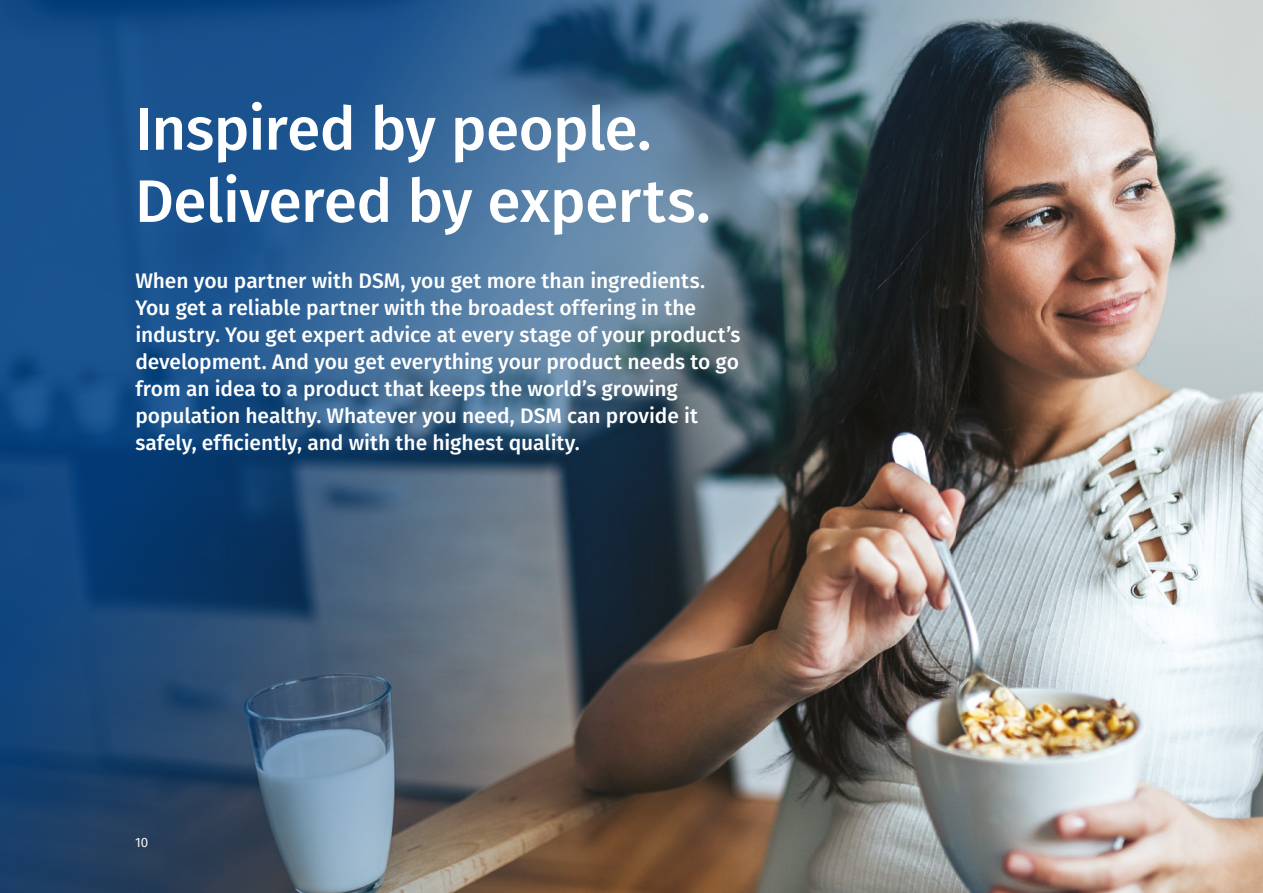
<style>
.page{position:relative;width:1263px;height:893px;background:#fff}
.page>*{position:absolute;margin:0;border:0;box-sizing:border-box;transform-origin:0 0}
.t1{font:500 60px/72.3px "Fira Sans";letter-spacing:-.01em;color:#fff}
.t2{font:500 21px/27px "Fira Sans";letter-spacing:-.005em;color:#fff}
.t3{font:13.5px "Fira Sans";color:#fff}
</style>
<div class="page">
<img style="left:0;top:0;width:1263px;height:893px">
<h1 class="t1" style="left:135px;top:90px;width:577px">Inspired by people.<br>Delivered by experts.</h1>
<p class="t2" style="left:135px;top:266px;width:607px">When you partner with DSM, you get more than ingredients.<br>You get a reliable partner with the broadest offering in the industry. You get expert advice at every stage of your product’s development. And you get everything your product needs to go from an idea to a product that keeps the world’s growing population healthy. Whatever you need, DSM can provide it safely, efficiently, and with the highest quality.</p>
<p class="t3" style="left:135px;top:832px;width:15px">10</p>
</div>
